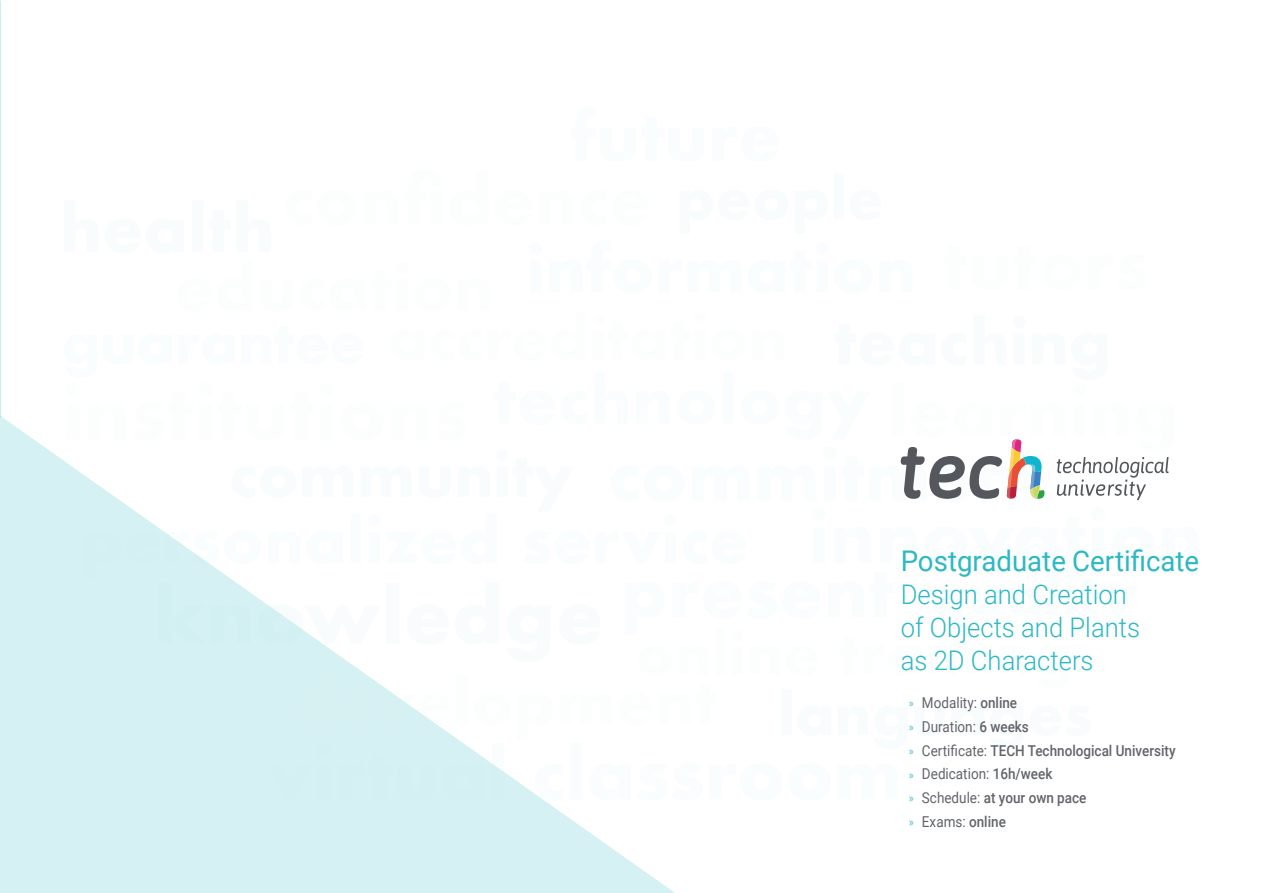
<style>
.page{position:relative;width:1263px;height:893px;background:#fff}
.page>*{position:absolute;margin:0;border:0;box-sizing:border-box;transform-origin:0 0}
.t1{font:28.5px "Roboto";color:#2db8c5}
.t2{font:300 27px/33px "Roboto";color:#2db8c5;scale:.95 1}
.t3{font:500 15px/23.7px "Roboto";color:#61646a;scale:.9 1}
.s1{font-family:"Myriad Pro";font-weight:400;font-size:12px;color:#2db8c5}
.s2{font-weight:400}
</style>
<div class="page">
<svg style="left:0;top:416px;width:675px;height:477px;background:#d8f2f4"></svg>
<svg style="left:64px;top:416px;width:1105px;height:385px"></svg>
<h1 class="t1" style="left:901px;top:541px;width:300px">Postgraduate Certificate</h1>
<h2 class="t2" style="left:901px;top:577px;width:253px">Design and Creation of Objects and Plants as 2D Characters</h2>
<p class="t3" style="left:909px;top:690px;width:297px"><span class="s1">»</span> <span class="s2">Modality:</span> online<br><span class="s1">»</span> <span class="s2">Duration:</span> 6 weeks<br><span class="s1">»</span> <span class="s2">Certificate:</span> TECH Technological University <span class="s1">»</span> <span class="s2">Dedication:</span> 16h/week<br><span class="s1">»</span> <span class="s2">Schedule:</span> at your own pace<br><span class="s1">»</span> <span class="s2">Exams:</span> online</p>
</div>
